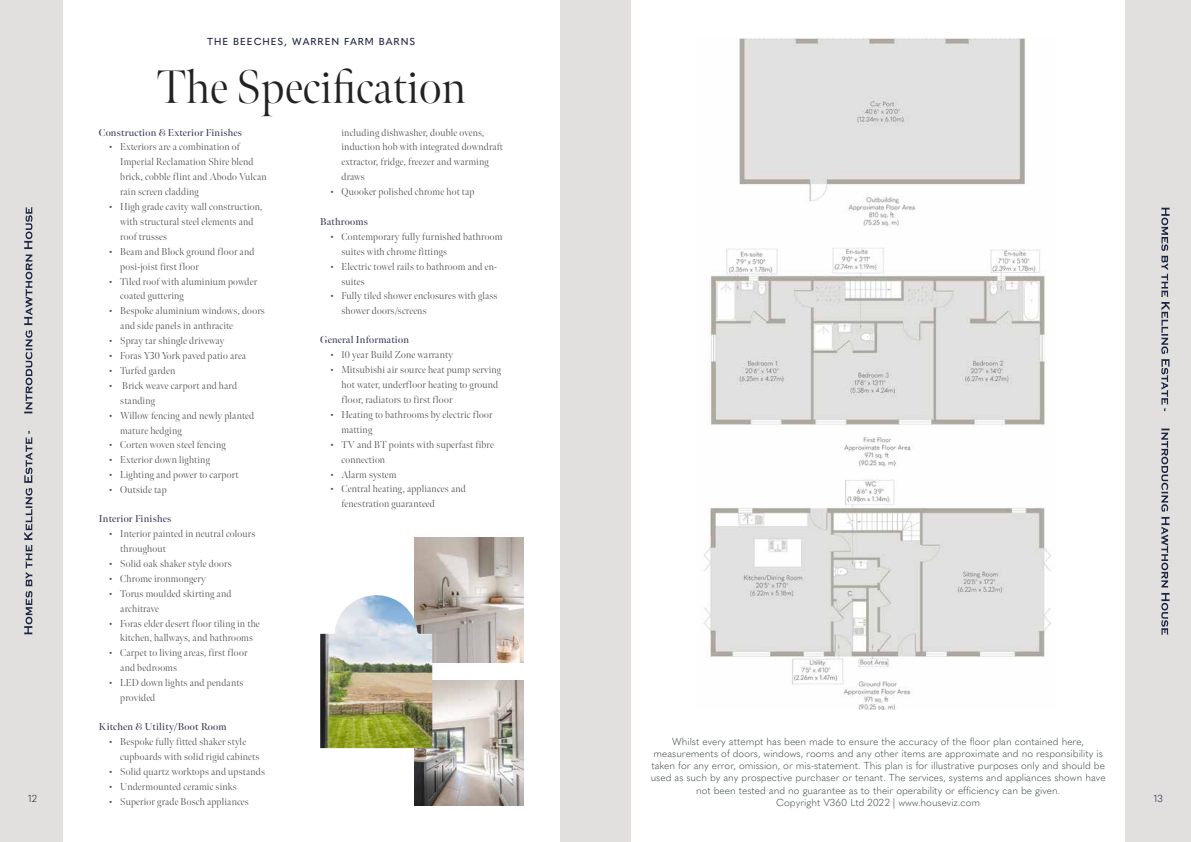
<style>
.page{position:relative;width:1191px;height:842px;background:#fff}
.page>*{position:absolute;margin:0;border:0;box-sizing:border-box;transform-origin:0 0}
.t1{font:300 47px "Meno Banner";color:#222223}
.t2{font:300 10px/14.9px "Meno Banner";letter-spacing:.02em;color:#4f4f4f}
.t3{font:300 10px/12px "Quasimoda";color:#3e4b47;text-align:center}
.t4{font:600 10px "Meno Banner";letter-spacing:.02em;color:#3c3e5b}
.t5{font:500 10px "Quasimoda";letter-spacing:.1em;color:#1b2441}
.t6{font:300 10px "Quasimoda";color:#1b2441}
</style>
<div class="page">
<div style="left:595px;top:0;width:596px;height:842px;background:#e2e0df"></div>
<div style="left:0;top:0;width:595px;height:842px;background:#e2e0df"></div>
<svg style="left:24px;top:207px;width:9px;height:207px"></svg>
<svg style="left:24px;top:431px;width:9px;height:204px"></svg>
<svg style="left:1161px;top:428px;width:8px;height:207px"></svg>
<svg style="left:1161px;top:207px;width:8px;height:204px"></svg>
<div style="left:631px;top:0;width:493px;height:842px;background:#fff"></div>
<img style="left:703px;top:36px;width:348px;height:673px">
<div style="left:63px;top:0;width:496px;height:842px;background:#fff"></div>
<img style="left:415px;top:537px;width:108px;height:126px">
<img style="left:415px;top:681px;width:108px;height:125px">
<img style="left:320px;top:595px;width:112px;height:153px">
<p class="t5" style="left:207px;top:34px;width:209px">THE BEECHES, WARREN FARM BARNS</p>
<h1 class="t1" style="left:157px;top:59px;width:311px">The Specification</h1>
<p class="t4" style="left:99px;top:126px;width:145px">Construction &amp; Exterior Finishes</p>
<p class="t2" style="left:120px;top:140px;width:148px;text-indent:-11px">• Exteriors are a combination of<br>Imperial Reclamation Shire blend brick, cobble flint and Abodo Vulcan rain screen cladding</p>
<p class="t2" style="left:120px;top:199px;width:144px;text-indent:-11px">• High grade cavity wall construction, with structural steel elements and roof trusses</p>
<p class="t2" style="left:120px;top:244px;width:136px;text-indent:-11px">• Beam and Block ground floor and posi-joist first floor</p>
<p class="t2" style="left:120px;top:274px;width:138px;text-indent:-11px">• Tiled roof with aluminium powder coated guttering</p>
<p class="t2" style="left:120px;top:304px;width:146px;text-indent:-11px">• Bespoke aluminium windows, doors and side panels in anthracite</p>
<p class="t2" style="left:109px;top:333px;width:117px">• Spray tar shingle driveway</p>
<p class="t2" style="left:109px;top:348px;width:139px">• Foras Y30 York paved patio area</p>
<p class="t2" style="left:109px;top:363px;width:68px">• Turfed garden</p>
<p class="t2" style="left:120px;top:378px;width:118px;text-indent:-11px">• Brick weave carport and hard standing</p>
<p class="t2" style="left:120px;top:408px;width:136px;text-indent:-11px">• Willow fencing and newly planted mature hedging</p>
<p class="t2" style="left:109px;top:438px;width:118px">• Corten woven steel fencing</p>
<p class="t2" style="left:109px;top:453px;width:102px">• Exterior down lighting</p>
<p class="t2" style="left:109px;top:468px;width:131px">• Lighting and power to carport</p>
<p class="t2" style="left:109px;top:482px;width:59px">• Outside tap</p>
<p class="t4" style="left:99px;top:513px;width:74px">Interior Finishes</p>
<p class="t2" style="left:120px;top:526px;width:137px;text-indent:-11px">• Interior painted in neutral colours throughout</p>
<p class="t2" style="left:109px;top:556px;width:124px">• Solid oak shaker style doors</p>
<p class="t2" style="left:109px;top:571px;width:98px">• Chrome ironmongery</p>
<p class="t2" style="left:120px;top:586px;width:113px;text-indent:-11px">• Torus moulded skirting and architrave</p>
<p class="t2" style="left:109px;top:616px;width:152px;text-align:center">• Foras elder desert floor tiling in the kitchen, hallways, and bathrooms</p>
<p class="t2" style="left:120px;top:646px;width:129px;text-indent:-11px">• Carpet to living areas, first floor and bedrooms</p>
<p class="t2" style="left:120px;top:675px;width:125px;text-indent:-11px">• LED down lights and pendants provided</p>
<p class="t4" style="left:99px;top:720px;width:129px">Kitchen &amp; Utility/Boot Room</p>
<p class="t2" style="left:120px;top:734px;width:141px;text-indent:-11px">• Bespoke fully fitted shaker style cupboards with solid rigid cabinets</p>
<p class="t2" style="left:109px;top:764px;width:158px">• Solid quartz worktops and upstands</p>
<p class="t2" style="left:109px;top:779px;width:129px">• Undermounted ceramic sinks</p>
<p class="t2" style="left:109px;top:794px;width:141px">• Superior grade Bosch appliances</p>
<p class="t2" style="left:341px;top:125px;width:163px">including dishwasher, double ovens, induction hob with integrated downdraft extractor, fridge, freezer and warming draws</p>
<p class="t2" style="left:330px;top:184px;width:146px">• Quooker polished chrome hot tap</p>
<p class="t4" style="left:320px;top:215px;width:49px">Bathrooms</p>
<p class="t2" style="left:341px;top:229px;width:162px;text-indent:-11px">• Contemporary fully furnished bathroom suites with chrome fittings</p>
<p class="t2" style="left:341px;top:259px;width:157px;text-indent:-11px">• Electric towel rails to bathroom and en&shy;suites</p>
<p class="t2" style="left:341px;top:289px;width:157px;text-indent:-11px">• Fully tiled shower enclosures with glass shower doors/screens</p>
<p class="t4" style="left:320px;top:334px;width:90px">General Information</p>
<p class="t2" style="left:330px;top:348px;width:124px">• 10 year Build Zone warranty</p>
<p class="t2" style="left:341px;top:363px;width:161px;text-indent:-11px">• Mitsubishi air source heat pump serving hot water, underfloor heating to ground floor, radiators to first floor</p>
<p class="t2" style="left:341px;top:407px;width:153px;text-indent:-11px">• Heating to bathrooms by electric floor matting</p>
<p class="t2" style="left:341px;top:437px;width:154px;text-indent:-11px">• TV and BT points with superfast fibre connection</p>
<p class="t2" style="left:330px;top:467px;width:68px">• Alarm system</p>
<p class="t2" style="left:341px;top:482px;width:126px;text-indent:-11px">• Central heating, appliances and fenestration guaranteed</p>
<p class="t3" style="left:650px;top:735px;width:456px">Whilst every attempt has been made to ensure the accuracy of the floor plan contained here, measurements of doors, windows, rooms and any other items are approximate and no responsibility is taken for any error, omission, or mis-statement. This plan is for illustrative purposes only and should be used as such by any prospective purchaser or tenant. The services, systems and appliances shown have not been tested and no guarantee as to their operability or efficiency can be given.<br>Copyright V360 Ltd 2022 | www.houseviz.com</p>
<p class="t6" style="left:28px;top:791px;width:10px">12</p>
<p class="t6" style="left:1153px;top:791px;width:10px">13</p>
</div>
